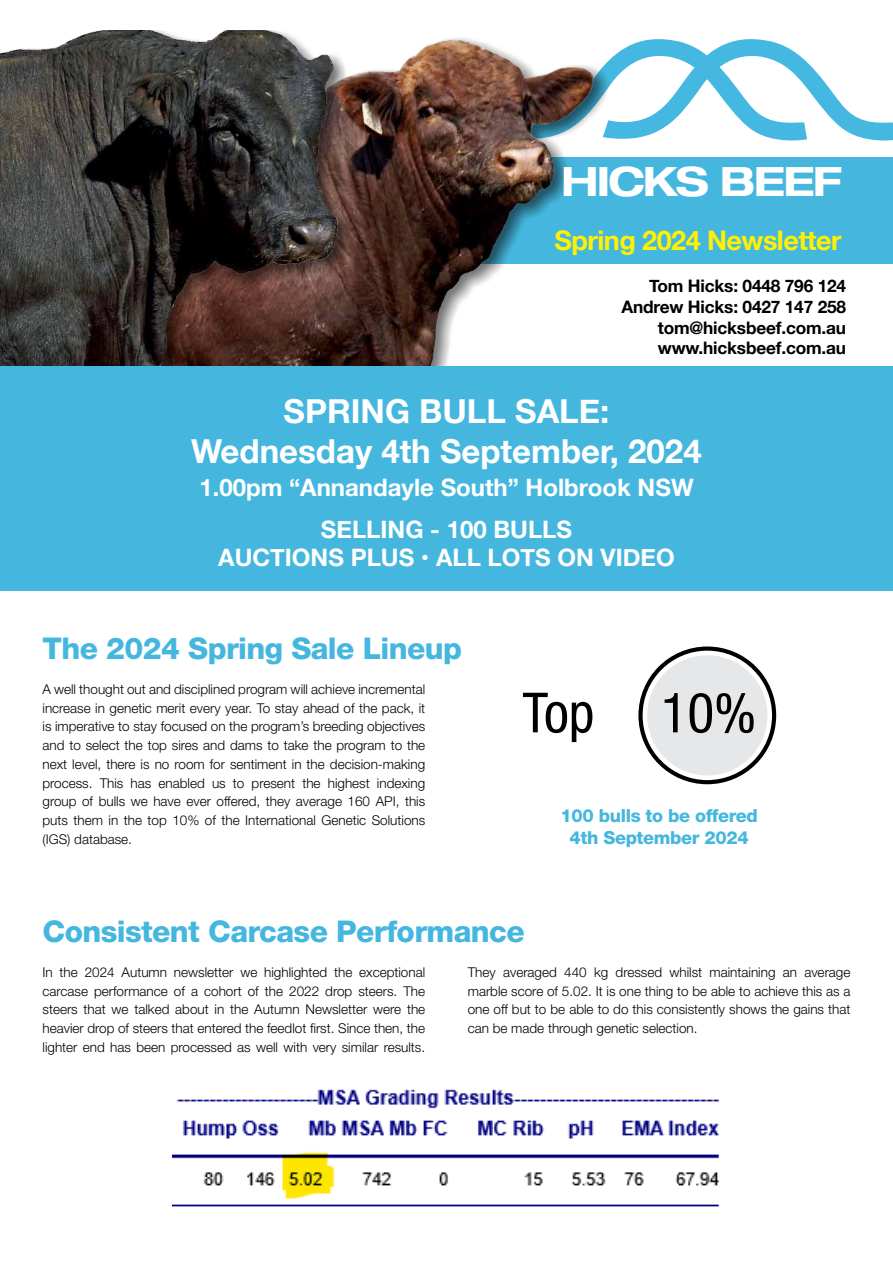
<style>
.page{position:relative;width:893px;height:1263px;background:#fff}
.page>*{position:absolute;margin:0;border:0;box-sizing:border-box;transform-origin:0 0}
.t1{font:condensed 55.5px "Helvetica Neue LT Std";color:#000}
.t2{font:700 expanded 40.5px "Helvetica Neue LT Std";letter-spacing:-.05em;color:#fff}
.t3{font:700 33px/39.6px "Helvetica Neue";color:#fff;text-align:center}
.t4{font:800 30px "Helvetica Neue LT Std";letter-spacing:-.02em;color:#45b7df}
.t5{font:700 27px "Helvetica Neue";letter-spacing:-.02em;color:#fff200}
.t6{font:700 24px/41.5px "Helvetica Neue";color:#fff;text-align:center}
.t7{font:23.55px/30.8px "Aptos";color:#000}
.t8{font:800 18px/21.6px "Helvetica Neue LT Std";letter-spacing:-.02em;color:#45b7df;text-align:center}
.t9{font:700 17.25px/20.7px "Helvetica Neue";letter-spacing:-.01em;color:#000;text-align:right}
.t10{font:300 13.5px/18.8px "Helvetica Neue LT Std";color:#000;text-align:justify}
</style>
<div class="page">
<svg style="left:617px;top:39px;width:276px;height:102px"></svg>
<div style="left:0;top:157px;width:893px;height:107px;background:#45b7df"></div>
<img style="left:359px;top:38px;width:258px;height:328px">
<svg style="left:0;top:30px;width:359px;height:336px;background:#433b37"></svg>
<div style="left:0;top:366px;width:893px;height:225px;background:#45b7df"></div>
<div style="left:647px;top:655px;width:120px;height:120px;background:#e6e7e8;border-radius:50%"></div>
<div style="left:638px;top:646px;width:138px;height:138px;border:4px solid #000;border-radius:50%"></div>
<img style="left:172px;top:1089px;width:548px;height:118px">
<h2 class="t2" style="left:561px;top:156px;width:282px">HICKS BEEF</h2>
<h3 class="t5" style="left:555px;top:219px;width:289px">Spring 2024 Newsletter</h3>
<p class="t9" style="left:621px;top:276px;width:226px">Tom Hicks: 0448 796 124<br>Andrew Hicks: 0427 147 258 tom@hicksbeef.com.au www.hicksbeef.com.au</p>
<h3 class="t3" style="left:191px;top:393px;width:512px">SPRING BULL SALE:<br>Wednesday 4th September, 2024</h3>
<h3 class="t6" style="left:199px;top:467px;width:496px">1.00pm “Annandayle South” Holbrook NSW<br>SELLING - 100 BULLS</h3>
<h3 class="t6" style="left:218px;top:538px;width:458px">AUCTIONS PLUS • ALL LOTS ON VIDEO</h3>
<h3 class="t4" style="left:43px;top:631px;width:421px">The 2024 Spring Sale Lineup</h3>
<p class="t10" style="left:43px;top:679px;width:384px">A well thought out and disciplined program will achieve incremental increase in genetic merit every year. To stay ahead of the pack, it is imperative to stay focused on the program’s breeding objectives and to select the top sires and dams to take the program to the next level, there is no room for sentiment in the decision-making process. This has enabled us to present the highest indexing group of bulls we have ever offered, they average 160 API, this puts them in the top 10% of the International Genetic Solutions (IGS) database.</p>
<h1 class="t1" style="left:522px;top:681px;width:235px">Top 10%</h1>
<h3 class="t8" style="left:560px;top:805px;width:199px">100 bulls to be offered<br>4th September 2024</h3>
<h3 class="t4" style="left:43px;top:914px;width:484px">Consistent Carcase Performance</h3>
<p class="t10" style="left:43px;top:962px;width:384px">In the 2024 Autumn newsletter we highlighted the exceptional carcase performance of a cohort of the 2022 drop steers. The steers that we talked about in the Autumn Newsletter were the heavier drop of steers that entered the feedlot first. Since then, the lighter end has been processed as well with very similar results.</p>
<p class="t10" style="left:468px;top:962px;width:384px">They averaged 440 kg dressed whilst maintaining an average marble score of 5.02. It is one thing to be able to achieve this as a one off but to be able to do this consistently shows the gains that can be made through genetic selection.</p>
<h3 class="t7" style="left:-6px;top:955px;width:900px;text-indent:10px">rage marble score of 5.02. It is one thing to be able to achieve this as a one o@ but to be a do this consistently shows the gains that can be made through genetic selection.</h3>
</div>
